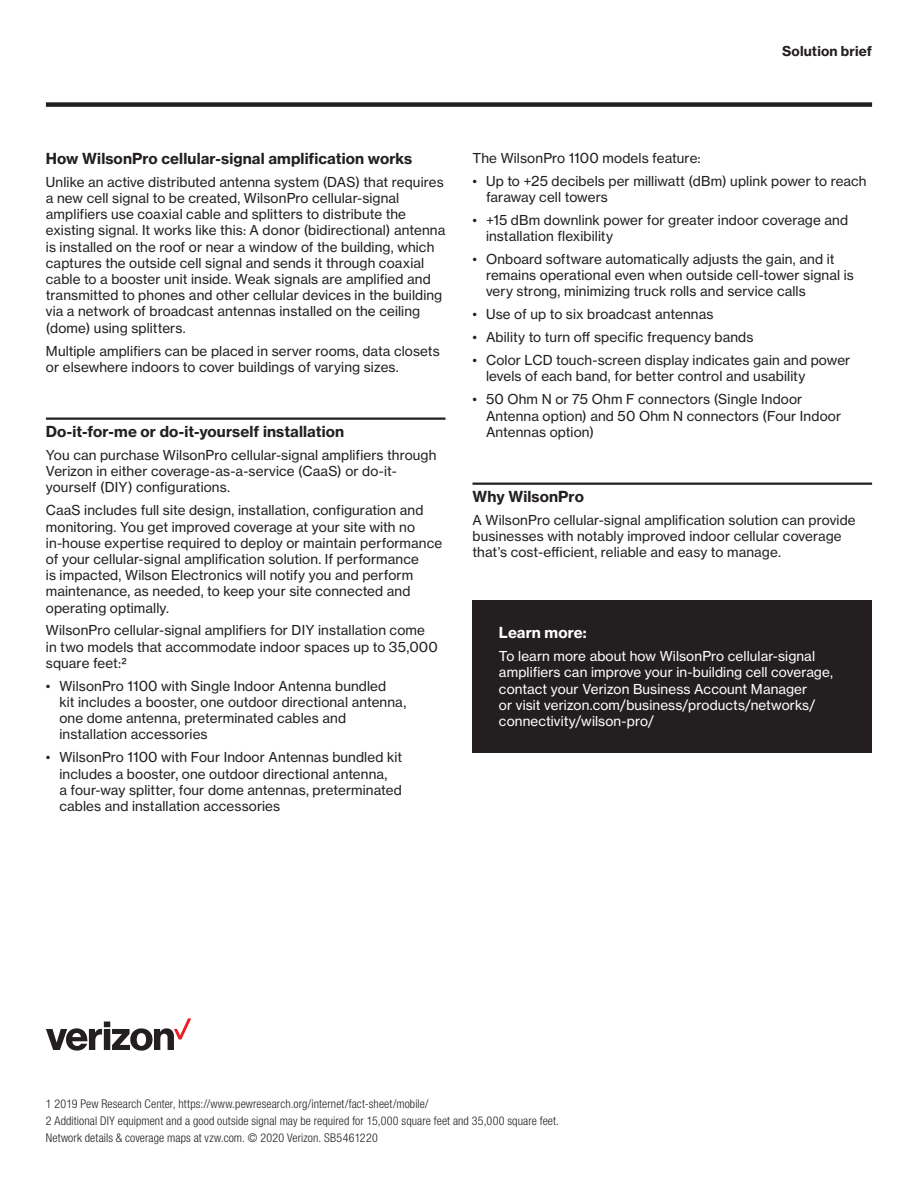
<style>
.page{position:relative;width:918px;height:1188px;background:#fff}
.page>*{position:absolute;margin:0;border:0;box-sizing:border-box;transform-origin:0 0}
._18_RB_Body_Subhead{font:700 15px "Verizon NHGTX";letter-spacing:.01em;color:#231f20}
._18_RB_Body_Subhead-2{font:700 15px "Verizon NHGTX";color:#fff}
._18_RB_Body_Text{font:13.5px/16.2px "Verizon NHGTX";letter-spacing:.01em;color:#231f20}
._18_RB_Body_Text-2{font:13.5px/16.2px "Verizon NHGTX";letter-spacing:.01em;color:#fff}
._18_RB_Title_Doc_Typ{font:700 13.5px "Verizon NHGTX";letter-spacing:.01em;color:#231f20}
._18_RB_Legal_W_Footn{font:300 condensed 12px "Helvetica Neue LT Std";letter-spacing:.01em;color:#231f20}
</style>
<div class="page">
<hr style="left:46px;top:418px;width:399px;height:2px;background:#231f20">
<hr style="left:472px;top:483px;width:400px;height:2px;background:#231f20">
<div style="left:46px;top:102px;width:826px;height:5px;background:#231f20"></div>
<div style="left:472px;top:600px;width:400px;height:153px;background:#231f20"></div>
<svg style="left:46px;top:1018px;width:145px;height:33px"></svg>
<p class="_18_RB_Title_Doc_Typ" style="left:782px;top:42px;width:91px">Solution brief</p>
<p class="_18_RB_Body_Subhead" style="left:46px;top:149px;width:368px">How WilsonPro cellular-signal amplification works</p>
<p class="_18_RB_Body_Text" style="left:46px;top:174px;width:401px">Unlike an active distributed antenna system (DAS) that requires a new cell signal to be created, WilsonPro cellular-signal amplifiers use coaxial cable and splitters to distribute the existing signal. It works like this: A donor (bidirectional) antenna is installed on the roof or near a window of the building, which captures the outside cell signal and sends it through coaxial cable to a booster unit inside. Weak signals are amplified and transmitted to phones and other cellular devices in the building via a network of broadcast antennas installed on the ceiling (dome) using splitters.</p>
<p class="_18_RB_Body_Text" style="left:46px;top:342px;width:395px">Multiple amplifiers can be placed in server rooms, data closets or elsewhere indoors to cover buildings of varying sizes.</p>
<p class="_18_RB_Body_Subhead" style="left:46px;top:422px;width:300px">Do-it-for-me or do-it-yourself installation</p>
<p class="_18_RB_Body_Text" style="left:46px;top:447px;width:392px">You can purchase WilsonPro cellular-signal amplifiers through<br>Verizon in either coverage-as-a-service (CaaS) or do-it&shy;yourself (DIY) configurations.</p>
<p class="_18_RB_Body_Text" style="left:46px;top:502px;width:398px">CaaS includes full site design, installation, configuration and monitoring. You get improved coverage at your site with no in-house expertise required to deploy or maintain performance of your cellular-signal amplification solution. If performance<br>is impacted, Wilson Electronics will notify you and perform maintenance, as needed, to keep your site connected and operating optimally.</p>
<p class="_18_RB_Body_Text" style="left:46px;top:622px;width:394px">WilsonPro cellular-signal amplifiers for DIY installation come in two models that accommodate indoor spaces up to 35,000 square feet:2</p>
<p class="_18_RB_Body_Text" style="left:59px;top:678px;width:348px;text-indent:-13px">• WilsonPro 1100 with Single Indoor Antenna bundled<br>kit includes a booster, one outdoor directional antenna, one dome antenna, preterminated cables and installation accessories</p>
<p class="_18_RB_Body_Text" style="left:59px;top:749px;width:344px;text-indent:-13px">• WilsonPro 1100 with Four Indoor Antennas bundled kit includes a booster, one outdoor directional antenna,<br>a four-way splitter, four dome antennas, preterminated cables and installation accessories</p>
<p class="_18_RB_Body_Text" style="left:472px;top:149px;width:230px">The WilsonPro 1100 models feature:</p>
<p class="_18_RB_Body_Text" style="left:486px;top:172px;width:382px;text-indent:-14px">• Up to +25 decibels per milliwatt (dBm) uplink power to reach faraway cell towers</p>
<p class="_18_RB_Body_Text" style="left:486px;top:212px;width:364px;text-indent:-14px">• +15 dBm downlink power for greater indoor coverage and installation flexibility</p>
<p class="_18_RB_Body_Text" style="left:486px;top:251px;width:369px;text-indent:-14px">• Onboard software automatically adjusts the gain, and it remains operational even when outside cell-tower signal is very strong, minimizing truck rolls and service calls</p>
<p class="_18_RB_Body_Text" style="left:472px;top:306px;width:243px">• Use of up to six broadcast antennas</p>
<p class="_18_RB_Body_Text" style="left:472px;top:329px;width:283px">• Ability to turn off specific frequency bands</p>
<p class="_18_RB_Body_Text" style="left:486px;top:352px;width:366px;text-indent:-14px">• Color LCD touch-screen display indicates gain and power levels of each band, for better control and usability</p>
<p class="_18_RB_Body_Text" style="left:486px;top:391px;width:357px;text-indent:-14px">• 50 Ohm N or 75 Ohm F connectors (Single Indoor<br>Antenna option) and 50 Ohm N connectors (Four Indoor<br>Antennas option)</p>
<p class="_18_RB_Body_Subhead" style="left:472px;top:487px;width:113px">Why WilsonPro</p>
<p class="_18_RB_Body_Text" style="left:472px;top:512px;width:385px">A WilsonPro cellular-signal amplification solution can provide businesses with notably improved indoor cellular coverage that’s cost-efficient, reliable and easy to manage.</p>
<p class="_18_RB_Body_Subhead-2" style="left:499px;top:623px;width:89px">Learn more:</p>
<p class="_18_RB_Body_Text-2" style="left:499px;top:648px;width:336px">To learn more about how WilsonPro cellular-signal amplifiers can improve your in-building cell coverage, contact your Verizon Business Account Manager<br>or visit verizon.com/business/products/networks/ connectivity/wilson-pro/</p>
<p class="_18_RB_Legal_W_Footn" style="left:46px;top:1097px;width:384px">1 2019 Pew Research Center, https://www.pewresearch.org/internet/fact-sheet/mobile/</p>
<p class="_18_RB_Legal_W_Footn" style="left:46px;top:1114px;width:515px">2 Additional DIY equipment and a good outside signal may be required for 15,000 square feet and 35,000 square feet.</p>
<p class="_18_RB_Legal_W_Footn" style="left:46px;top:1131px;width:333px">Network details &amp; coverage maps at vzw.com. © 2020 Verizon. SB5461220</p>
</div>
